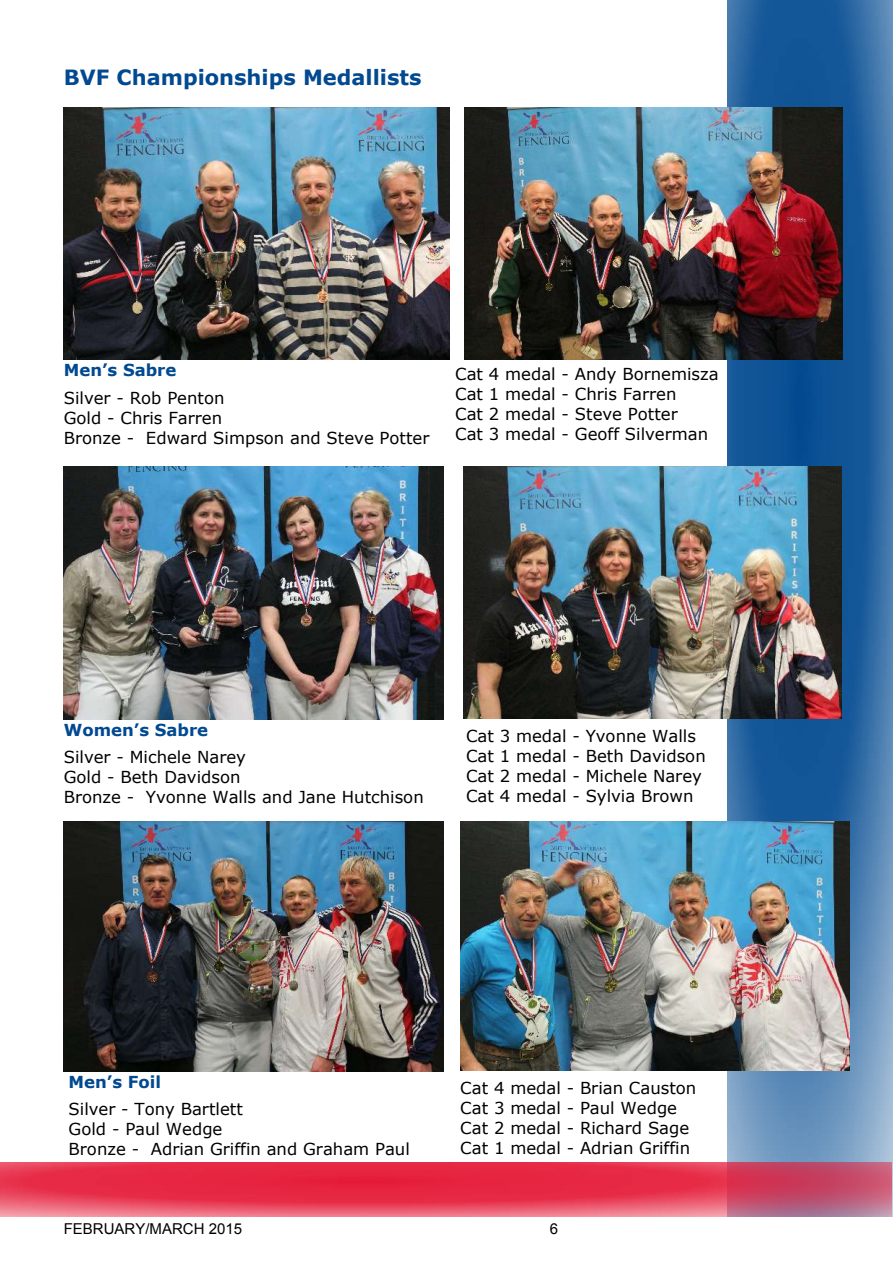
<style>
.page{position:relative;width:893px;height:1263px;background:#fff}
.page>*{position:absolute;margin:0;border:0;box-sizing:border-box;transform-origin:0 0}
.t1{font:700 21px "Verdana";color:#014990}
.t2{font:16.5px/20.1px "Verdana";color:#000}
.t3{font:700 16.5px "Verdana";color:#014990}
.t4{font:15px "Arial";color:#000}
</style>
<div class="page">
<img style="left:727px;top:0;width:166px;height:1216px">
<img style="left:0;top:1162px;width:891px;height:55px">
<img style="left:64px;top:107px;width:386px;height:253px">
<img style="left:464px;top:107px;width:378px;height:252px">
<img style="left:64px;top:466px;width:379px;height:253px">
<img style="left:463px;top:466px;width:378px;height:253px">
<img style="left:64px;top:822px;width:379px;height:249px">
<img style="left:460px;top:822px;width:390px;height:248px">
<p class="t1" style="left:64px;top:69px;width:359px">BVF Championships Medallists</p>
<p class="t3" style="left:64px;top:363px;width:114px">Men’s Sabre</p>
<p class="t2" style="left:64px;top:389px;width:367px">Silver - Rob Penton<br>Gold - Chris Farren<br>Bronze - Edward Simpson and Steve Potter</p>
<p class="t2" style="left:455px;top:365px;width:265px">Cat 4 medal - Andy Bornemisza<br>Cat 1 medal - Chris Farren<br>Cat 2 medal - Steve Potter<br>Cat 3 medal - Geoff Silverman</p>
<p class="t3" style="left:64px;top:723px;width:146px">Women’s Sabre</p>
<p class="t2" style="left:64px;top:749px;width:361px">Silver - Michele Narey<br>Gold - Beth Davidson<br>Bronze - Yvonne Walls and Jane Hutchison</p>
<p class="t2" style="left:466px;top:727px;width:241px">Cat 3 medal - Yvonne Walls<br>Cat 1 medal - Beth Davidson<br>Cat 2 medal - Michele Narey<br>Cat 4 medal - Sylvia Brown</p>
<p class="t3" style="left:69px;top:1075px;width:94px">Men’s Foil</p>
<p class="t2" style="left:69px;top:1100px;width:343px">Silver - Tony Bartlett<br>Gold - Paul Wedge<br>Bronze - Adrian Griffin and Graham Paul</p>
<p class="t2" style="left:460px;top:1079px;width:238px">Cat 4 medal - Brian Causton<br>Cat 3 medal - Paul Wedge<br>Cat 2 medal - Richard Sage<br>Cat 1 medal - Adrian Griffin</p>
<p class="t4" style="left:64px;top:1223px;width:180px">FEBRUARY/MARCH 2015</p>
<p class="t4" style="left:550px;top:1223px;width:10px">6</p>
</div>
